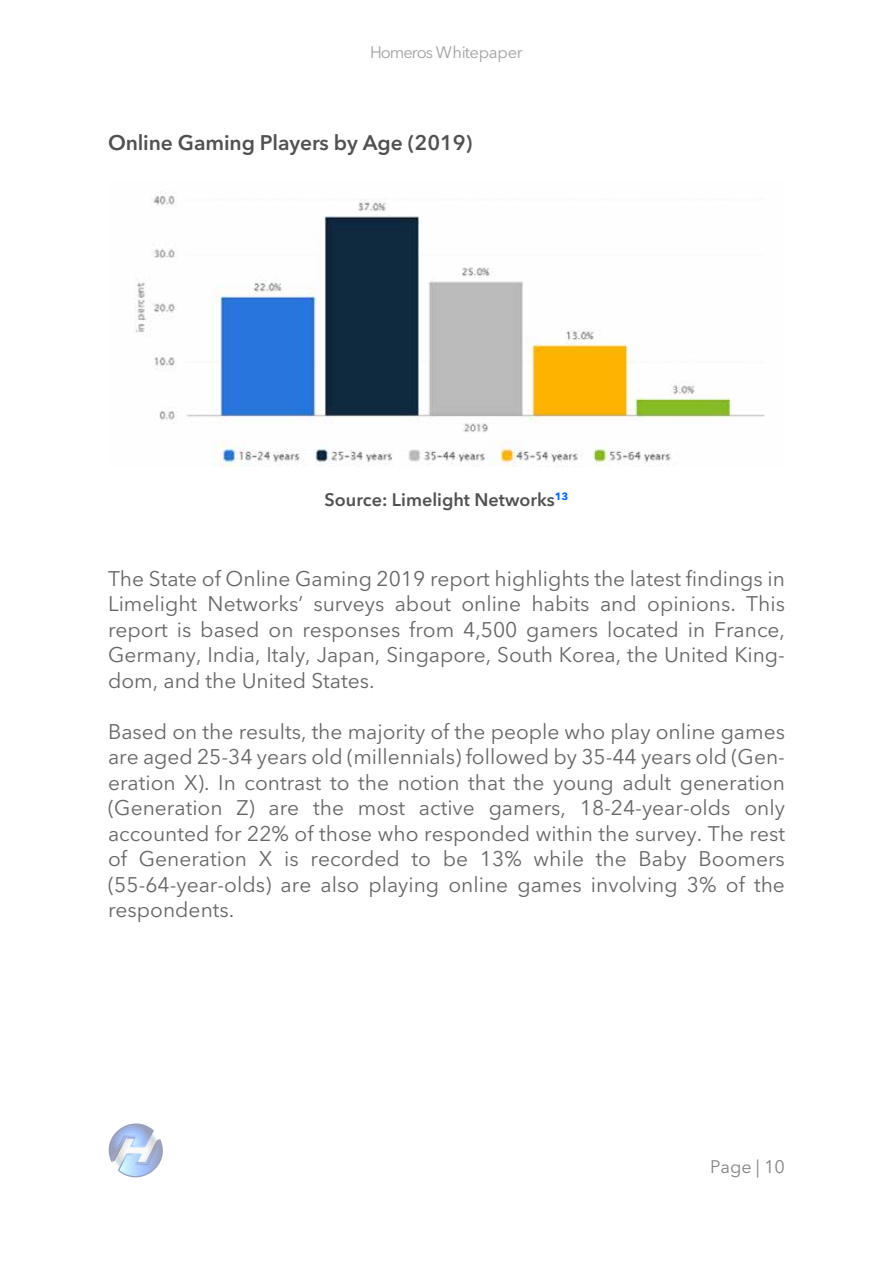
<style>
.page{position:relative;width:893px;height:1263px;background:#fff}
.page>*{position:absolute;margin:0;border:0;box-sizing:border-box;transform-origin:0 0}
.t1{font:21px/25.5px "Avenir Next LT Pro";color:#666;text-align:justify}
.t2{font:600 21px "Avenir Next LT Pro";letter-spacing:-.005em;color:#515151}
.t3{font:600 18px "Avenir Next LT Pro";color:#515151}
.t4{font:18px "Avenir Next LT Pro";letter-spacing:-.005em;color:#848484}
.t5{font:16.5px "Avenir Next LT Pro";letter-spacing:-.035em;color:#a2a2a2}
</style>
<div class="page">
<svg style="left:109px;top:1123px;width:54px;height:54px"></svg>
<img style="left:134px;top:192px;width:631px;height:275px">
<p class="t5" style="left:370px;top:43px;width:154px">Homeros Whitepaper</p>
<p class="t2" style="left:108px;top:130px;width:366px">Online Gaming Players by Age (2019)</p>
<p class="t3" style="left:325px;top:488px;width:245px">Source: Limelight Networks<sup>13</sup></p>
<p class="t1" style="left:108px;top:566px;width:678px">The State of Online Gaming 2019 report highlights the latest findings in Limelight Networks’ surveys about online habits and opinions. This report is based on responses from 4,500 gamers located in France, Germany, India, Italy, Japan, Singapore, South Korea, the United King&shy;dom, and the United States.</p>
<p class="t1" style="left:108px;top:719px;width:679px">Based on the results, the majority of the people who play online games are aged 25-34 years old (millennials) followed by 35-44 years old (Gen&shy;eration X). In contrast to the notion that the young adult generation (Generation Z) are the most active gamers, 18-24-year-olds only accounted for 22% of those who responded within the survey. The rest of Generation X is recorded to be 13% while the Baby Boomers (55-64-year-olds) are also playing online games involving 3% of the respondents.</p>
<p class="t4" style="left:710px;top:1156px;width:76px">Page | 10</p>
</div>
